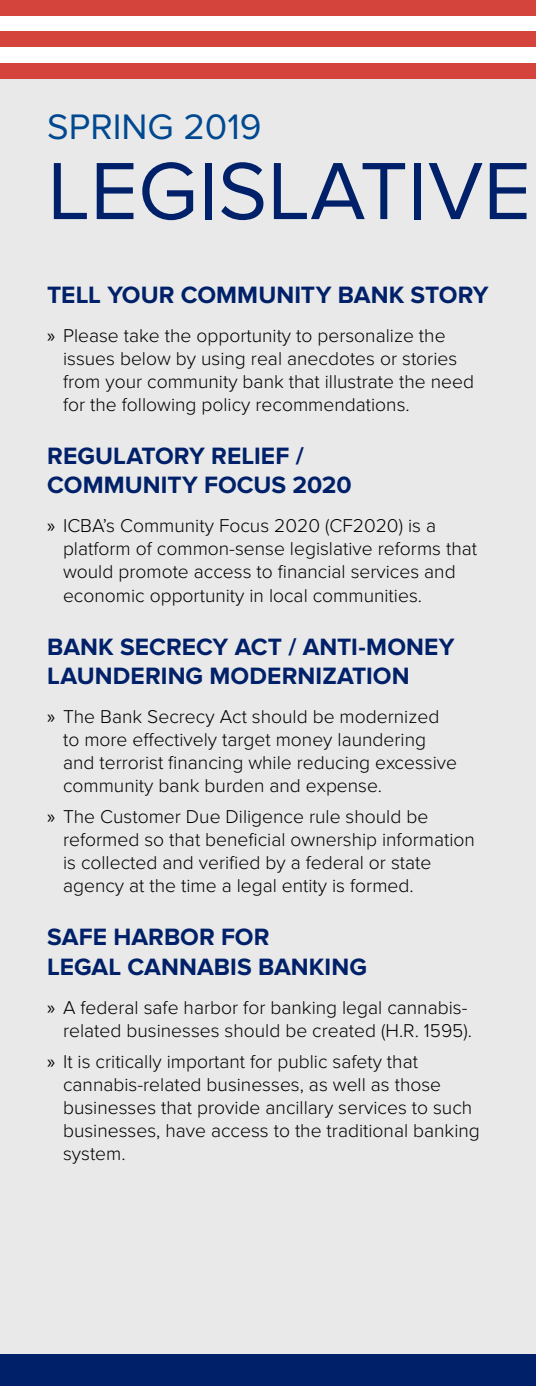
<style>
.page{position:relative;width:536px;height:1386px;background:#e9e9e9}
.page>*{position:absolute;margin:0;border:0;box-sizing:border-box;transform-origin:0 0}
.t1{font:84px "Proxima Nova";color:#002169}
.t2{font:36.75px "Proxima Nova";color:#004990}
.t3{font:700 24.5px/29.4px "Proxima Nova";color:#002169}
.t4{font:300 19.25px/23.1px "Proxima Nova";color:#000}
.s1{font-family:"Myriad Pro";font-weight:400}
</style>
<div class="page">
<div style="left:0;top:1354px;width:536px;height:32px;background:#002169"></div>
<div style="left:0;top:0;width:536px;height:16px;background:#d4443d"></div>
<div style="left:0;top:16px;width:536px;height:16px;background:#fff"></div>
<div style="left:0;top:47px;width:536px;height:16px;background:#fff"></div>
<div style="left:0;top:32px;width:536px;height:15px;background:#d4443d"></div>
<div style="left:0;top:63px;width:536px;height:16px;background:#d4443d"></div>
<h2 class="t2" style="left:47px;top:106px;width:216px">SPRING 2019</h2>
<h1 class="t1" style="left:47px;top:143px;width:485px">LEGISLATIVE</h1>
<p class="t3" style="left:47px;top:281px;width:442px">TELL YOUR COMMUNITY BANK STORY</p>
<p class="t4" style="left:63px;top:324px;width:412px;text-indent:-16px"><span class="s1">»</span> Please take the opportunity to personalize the issues below by using real anecdotes or stories from your community bank that illustrate the need for the following policy recommendations.</p>
<p class="t3" style="left:47px;top:442px;width:306px">REGULATORY RELIEF /<br>COMMUNITY FOCUS 2020</p>
<p class="t4" style="left:63px;top:515px;width:415px;text-indent:-16px"><span class="s1">»</span> ICBA’s Community Focus 2020 (CF2020) is a platform of common-sense legislative reforms that would promote access to financial services and economic opportunity in local communities.</p>
<p class="t3" style="left:47px;top:632px;width:408px">BANK SECRECY ACT / ANTI-MONEY<br>LAUNDERING MODERNIZATION</p>
<p class="t4" style="left:63px;top:705px;width:395px;text-indent:-16px"><span class="s1">»</span> The Bank Secrecy Act should be modernized to more effectively target money laundering and terrorist financing while reducing excessive community bank burden and expense.</p>
<p class="t4" style="left:63px;top:805px;width:413px;text-indent:-16px"><span class="s1">»</span> The Customer Due Diligence rule should be reformed so that beneficial ownership information is collected and verified by a federal or state agency at the time a legal entity is formed.</p>
<p class="t3" style="left:47px;top:923px;width:321px">SAFE HARBOR FOR<br>LEGAL CANNABIS BANKING</p>
<p class="t4" style="left:47px;top:996px;width:426px;text-align:right"><span class="s1">»</span> A federal safe harbor for banking legal cannabis&shy;related businesses should be created (H.R. 1595).</p>
<p class="t4" style="left:63px;top:1050px;width:418px;text-indent:-16px"><span class="s1">»</span> It is critically important for public safety that cannabis-related businesses, as well as those businesses that provide ancillary services to such businesses, have access to the traditional banking system.</p>
</div>
